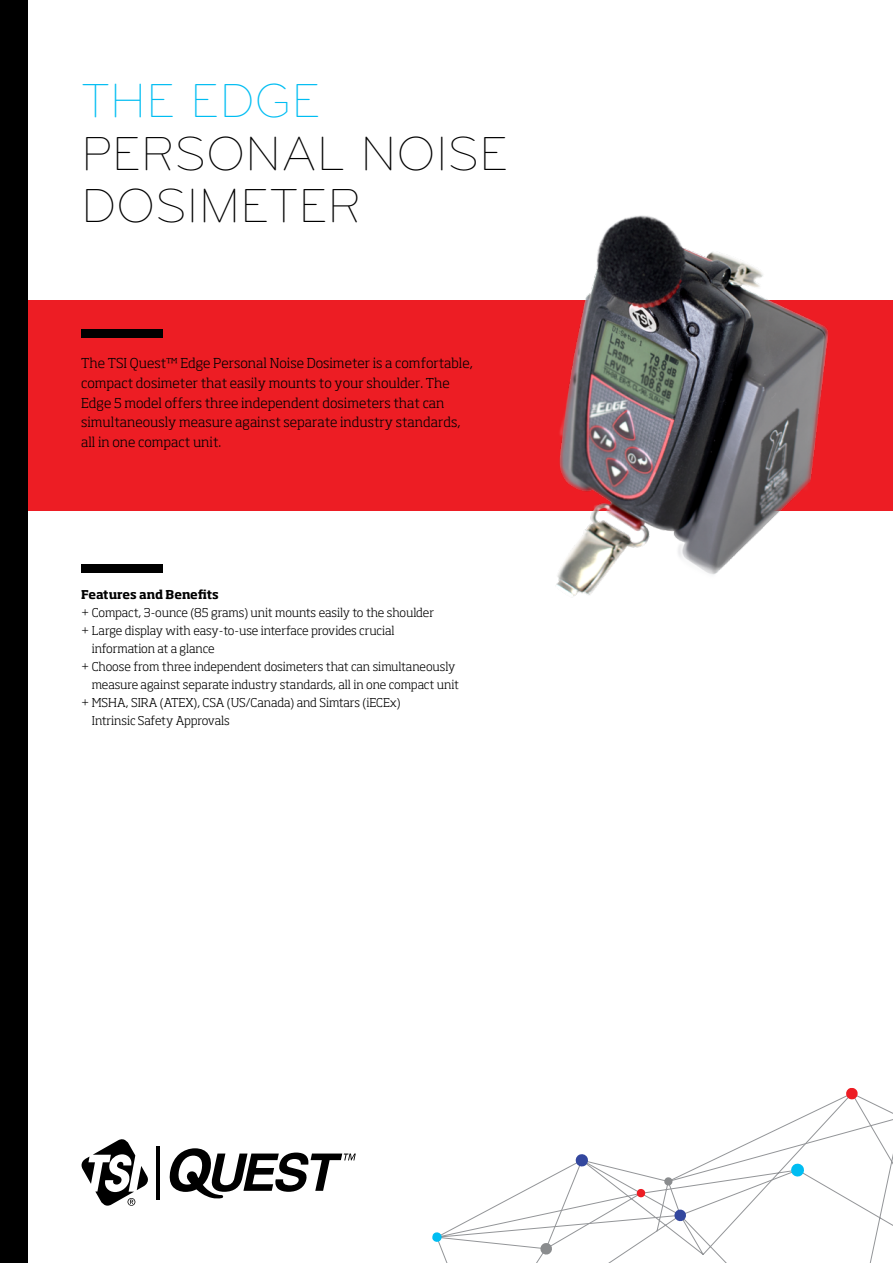
<style>
.page{position:relative;width:893px;height:1263px;background:#fff}
.page>*{position:absolute;margin:0;border:0;box-sizing:border-box;transform-origin:0 0}
.t1{font:300 49.5px/52.5px "Bryant Pro";color:#000}
.Product_Description{font:300 13.5px/19.6px "Soho Std";color:#000}
.t2{font:300 12px/18px "Soho Std";letter-spacing:-.005em;color:#000}
.Body_Bullet{font:700 12px "Soho Std";letter-spacing:-.01em;color:#000}
.s1{color:#00bdf2}
</style>
<div class="page">
<div style="left:11px;top:300px;width:882px;height:211px;background:#ed1d24"></div>
<hr style="left:156px;top:1145px;width:4px;height:54px;background:#000">
<svg style="left:81px;top:1139px;width:67px;height:67px"></svg>
<svg style="left:169px;top:1148px;width:187px;height:51px"></svg>
<div style="left:81px;top:330px;width:81px;height:8px;background:#000"></div>
<div style="left:81px;top:565px;width:81px;height:8px;background:#000"></div>
<svg style="left:438px;top:1096px;width:455px;height:167px"></svg>
<svg style="left:664px;top:1177px;width:9px;height:9px"></svg>
<svg style="left:432px;top:1232px;width:10px;height:10px"></svg>
<svg style="left:540px;top:1242px;width:13px;height:13px"></svg>
<svg style="left:790px;top:1163px;width:15px;height:14px"></svg>
<svg style="left:575px;top:1153px;width:14px;height:14px"></svg>
<svg style="left:845px;top:1088px;width:13px;height:12px"></svg>
<svg style="left:674px;top:1209px;width:13px;height:13px"></svg>
<svg style="left:636px;top:1188px;width:10px;height:10px"></svg>
<div style="left:0;top:0;width:27px;height:1263px;background:#000"></div>
<img style="left:556px;top:215px;width:272px;height:381px">
<p class="t1" style="left:81px;top:75px;width:429px"><span class="s1">THE EDGE<br></span>PERSONAL NOISE<br>DOSIMETER</p>
<p class="Product_Description" style="left:81px;top:353px;width:393px">The TSI Quest™ Edge Personal Noise Dosimeter is a comfortable, compact dosimeter that easily mounts to your shoulder. The Edge 5 model offers three independent dosimeters that can simultaneously measure against separate industry standards, all in one compact unit.</p>
<p class="Body_Bullet" style="left:81px;top:587px;width:139px">Features and Benefits</p>
<p class="t2" style="left:81px;top:604px;width:355px">+ Compact, 3-ounce (85 grams) unit mounts easily to the shoulder</p>
<p class="t2" style="left:92px;top:622px;width:304px;text-indent:-11px">+ Large display with easy-to-use interface provides crucial information at a glance</p>
<p class="t2" style="left:92px;top:658px;width:369px;text-indent:-11px">+ Choose from three independent dosimeters that can simultaneously measure against separate industry standards, all in one compact unit</p>
<p class="t2" style="left:92px;top:694px;width:310px;text-indent:-11px">+ MSHA, SIRA (ATEX), CSA (US/Canada) and Simtars (iECEx)<br>Intrinsic Safety Approvals</p>
</div>
